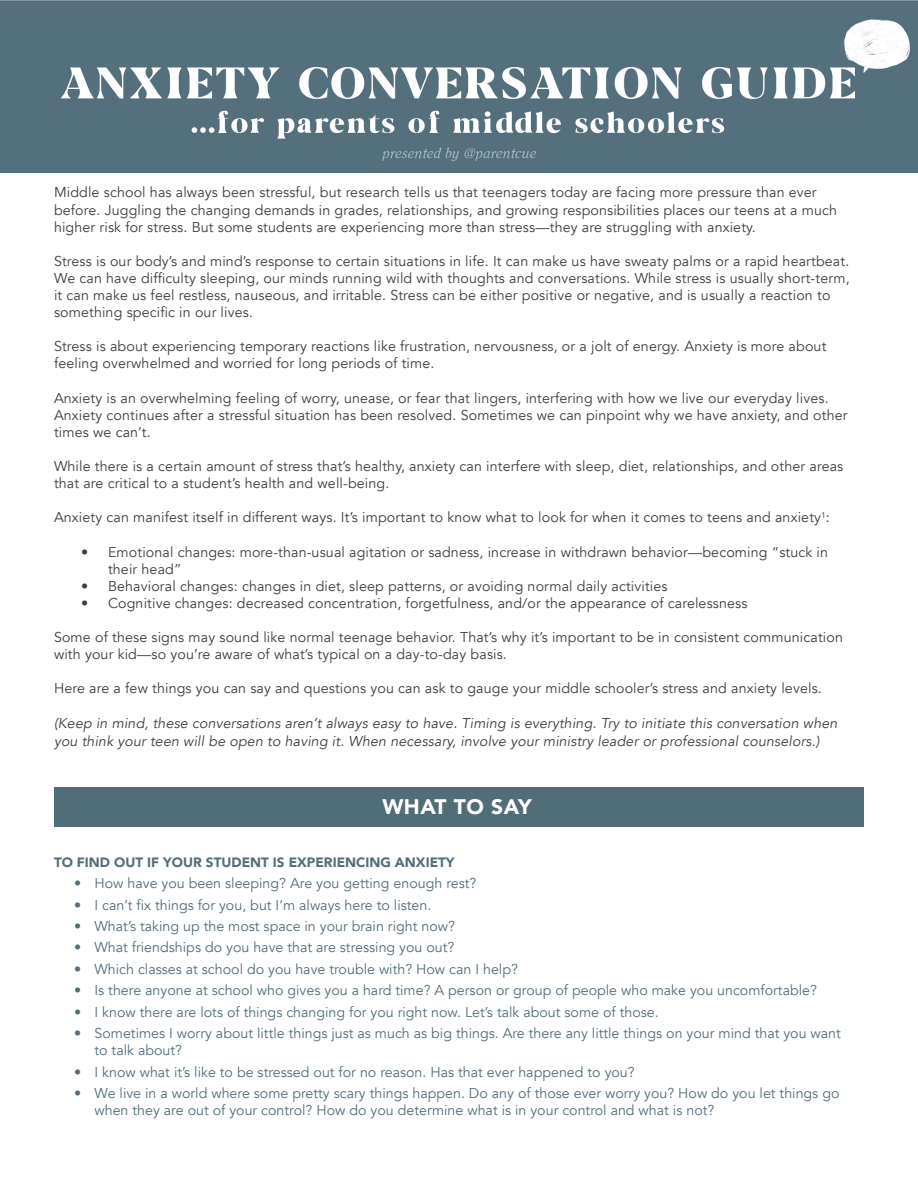
<style>
.page{position:relative;width:918px;height:1188px;background:#fff}
.page>*{position:absolute;margin:0;border:0;box-sizing:border-box;transform-origin:0 0}
.t1{font:900 21px "Avenir";letter-spacing:.025em;color:#fff}
.t2{font:14.25px/17.1px "Avenir";letter-spacing:.01em;color:#3e3e3f}
.t3{font:14.25px/17.1px "Avenir";color:#536e78}
.t4{font:italic 14.25px/18px "Avenir";letter-spacing:.01em;color:#3e3e3f}
.t5{font:900 13.5px "Avenir";color:#536e78}
</style>
<div class="page">
<div style="left:54px;top:787px;width:810px;height:40px;background:#516e78"></div>
<img style="left:0;top:0;width:918px;height:173px">
<p class="t2" style="left:54px;top:184px;width:785px">Middle school has always been stressful, but research tells us that teenagers today are facing more pressure than ever before. Juggling the changing demands in grades, relationships, and growing responsibilities places our teens at a much higher risk for stress. But some students are experiencing more than stress—they are struggling with anxiety.</p>
<p class="t2" style="left:54px;top:253px;width:797px">Stress is our body’s and mind’s response to certain situations in life. It can make us have sweaty palms or a rapid heartbeat.<br>We can have difficulty sleeping, our minds running wild with thoughts and conversations. While stress is usually short-term, it can make us feel restless, nauseous, and irritable. Stress can be either positive or negative, and is usually a reaction to something specific in our lives.</p>
<p class="t2" style="left:54px;top:338px;width:774px">Stress is about experiencing temporary reactions like frustration, nervousness, or a jolt of energy. Anxiety is more about feeling overwhelmed and worried for long periods of time.</p>
<p class="t2" style="left:54px;top:389px;width:795px">Anxiety is an overwhelming feeling of worry, unease, or fear that lingers, interfering with how we live our everyday lives.<br>Anxiety continues after a stressful situation has been resolved. Sometimes we can pinpoint why we have anxiety, and other times we can’t.</p>
<p class="t2" style="left:54px;top:458px;width:791px">While there is a certain amount of stress that’s healthy, anxiety can interfere with sleep, diet, relationships, and other areas that are critical to a student’s health and well-being.</p>
<p class="t2" style="left:54px;top:509px;width:777px">Anxiety can manifest itself in different ways. It’s important to know what to look for when it comes to teens and anxiety<sup>1</sup>:</p>
<p class="t2" style="left:108px;top:543px;width:722px;text-indent:-27px">• Emotional changes: more-than-usual agitation or sadness, increase in withdrawn behavior—becoming “stuck in their head”</p>
<p class="t2" style="left:81px;top:578px;width:588px">• Behavioral changes: changes in diet, sleep patterns, or avoiding normal daily activities</p>
<p class="t2" style="left:81px;top:595px;width:668px">• Cognitive changes: decreased concentration, forgetfulness, and/or the appearance of carelessness</p>
<p class="t2" style="left:54px;top:629px;width:791px">Some of these signs may sound like normal teenage behavior. That’s why it’s important to be in consistent communication with your kid—so you’re aware of what’s typical on a day-to-day basis.</p>
<p class="t2" style="left:54px;top:680px;width:769px">Here are a few things you can say and questions you can ask to gauge your middle schooler’s stress and anxiety levels.</p>
<p class="t4" style="left:54px;top:714px;width:785px">(Keep in mind, these conversations aren’t always easy to have. Timing is everything. Try to initiate this conversation when you think your teen will be open to having it. When necessary, involve your ministry leader or professional counselors.)</p>
<p class="t1" style="left:382px;top:789px;width:151px">WHAT TO SAY</p>
<p class="t5" style="left:54px;top:850px;width:402px">TO FIND OUT IF YOUR STUDENT IS EXPERIENCING ANXIETY</p>
<p class="t3" style="left:74px;top:875px;width:404px">• How have you been sleeping? Are you getting enough rest?</p>
<p class="t3" style="left:74px;top:896px;width:359px">• I can’t fix things for you, but I’m always here to listen.</p>
<p class="t3" style="left:74px;top:918px;width:382px">• What’s taking up the most space in your brain right now?</p>
<p class="t3" style="left:74px;top:939px;width:382px">• What friendships do you have that are stressing you out?</p>
<p class="t3" style="left:74px;top:961px;width:445px">• Which classes at school do you have trouble with? How can I help?</p>
<p class="t3" style="left:74px;top:982px;width:744px">• Is there anyone at school who gives you a hard time? A person or group of people who make you uncomfortable?</p>
<p class="t3" style="left:74px;top:1003px;width:586px">• I know there are lots of things changing for you right now. Let’s talk about some of those.</p>
<p class="t3" style="left:94px;top:1025px;width:748px;text-indent:-20px">• Sometimes I worry about little things just as much as big things. Are there any little things on your mind that you want to talk about?</p>
<p class="t3" style="left:74px;top:1063px;width:562px">• I know what it’s like to be stressed out for no reason. Has that ever happened to you?</p>
<p class="t3" style="left:94px;top:1085px;width:747px;text-indent:-20px">• We live in a world where some pretty scary things happen. Do any of those ever worry you? How do you let things go when they are out of your control? How do you determine what is in your control and what is not?</p>
</div>
